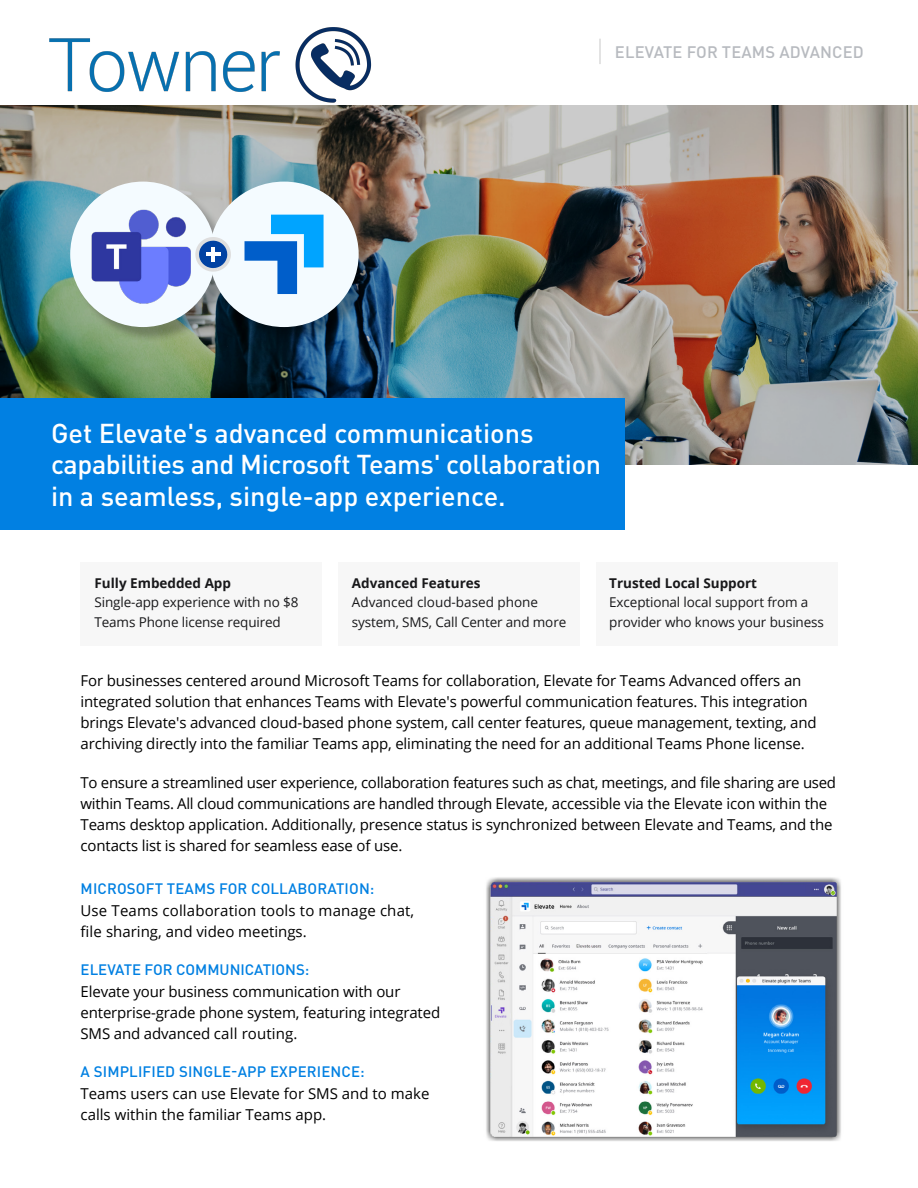
<style>
.page{position:relative;width:918px;height:1188px;background:#fff}
.page>*{position:absolute;margin:0;border:0;box-sizing:border-box;transform-origin:0 0}
.t1{font:500 27px/31.5px "DIN Pro";letter-spacing:-.01em;color:#fff}
.t2{font:500 16.5px "DIN Pro";letter-spacing:.01em;color:#b7babf}
.t3{font:15px/21px "Open Sans";letter-spacing:-.01em;color:#000}
.t4{font:500 15px "DIN Pro";letter-spacing:.01em;color:#0180e2}
.t5{font:15px/21px "Open Sans";letter-spacing:.01em;color:#000}
.t6{font:13.5px/19.5px "Open Sans";letter-spacing:-.01em;color:#18181a}
.t7{font:700 13.5px "Open Sans";color:#18181a}
</style>
<div class="page">
<div style="left:81px;top:562px;width:241px;height:84px;background:#f7f7f7"></div>
<div style="left:338px;top:562px;width:242px;height:84px;background:#f7f7f7"></div>
<div style="left:596px;top:562px;width:242px;height:84px;background:#f7f7f7"></div>
<img style="left:0;top:105px;width:918px;height:360px">
<div style="left:72px;top:184px;width:160px;height:159px;background:#000;opacity:.27"></div>
<div style="left:70px;top:182px;width:146px;height:145px;background:#f4fbff;border-radius:50%"></div>
<img style="left:89px;top:205px;width:105px;height:102px">
<div style="left:211px;top:184px;width:164px;height:159px;background:#000;opacity:.27"></div>
<div style="left:209px;top:182px;width:150px;height:145px;background:#f4fbff;border-radius:50%"></div>
<svg style="left:195px;top:237px;width:36px;height:35px"></svg>
<hr style="left:212px;top:247px;width:3px;height:14px;background:#fff">
<hr style="left:206px;top:253px;width:14px;height:3px;background:#fff">
<div style="left:0;top:398px;width:624px;height:132px;background:#0180e2"></div>
<hr style="left:599px;top:39px;width:2px;height:25px;background:#000">
<img style="left:486px;top:877px;width:355px;height:264px">
<svg style="left:245px;top:215px;width:79px;height:79px"></svg>
<img style="left:41px;top:27px;width:357px;height:95px">
<p class="t2" style="left:615px;top:41px;width:250px">ELEVATE FOR TEAMS ADVANCED</p>
<h1 class="t1" style="left:51px;top:416px;width:552px">Get Elevate's advanced communications capabilities and Microsoft Teams' collaboration in a seamless, single-app experience.</h1>
<p class="t7" style="left:94px;top:573px;width:138px">Fully Embedded App</p>
<p class="t6" style="left:94px;top:592px;width:205px">Single-app experience with no $8<br>Teams Phone license required</p>
<p class="t7" style="left:352px;top:573px;width:130px">Advanced Features</p>
<p class="t6" style="left:352px;top:592px;width:216px">Advanced cloud-based phone system, SMS, Call Center and more</p>
<p class="t7" style="left:609px;top:573px;width:149px">Trusted Local Support</p>
<p class="t6" style="left:609px;top:592px;width:216px">Exceptional local support from a provider who knows your business</p>
<p class="t3" style="left:81px;top:670px;width:738px">For businesses centered around Microsoft Teams for collaboration, Elevate for Teams Advanced offers an integrated solution that enhances Teams with Elevate's powerful communication features. This integration brings Elevate's advanced cloud-based phone system, call center features, queue management, texting, and archiving directly into the familiar Teams app, eliminating the need for an additional Teams Phone license.</p>
<p class="t3" style="left:81px;top:772px;width:757px">To ensure a streamlined user experience, collaboration features such as chat, meetings, and file sharing are used within Teams. All cloud communications are handled through Elevate, accessible via the Elevate icon within the Teams desktop application. Additionally, presence status is synchronized between Elevate and Teams, and the contacts list is shared for seamless ease of use.</p>
<p class="t4" style="left:81px;top:878px;width:295px">MICROSOFT TEAMS FOR COLLABORATION:</p>
<p class="t5" style="left:81px;top:900px;width:335px">Use Teams collaboration tools to manage chat, file sharing, and video meetings.</p>
<p class="t4" style="left:81px;top:959px;width:230px">ELEVATE FOR COMMUNICATIONS:</p>
<p class="t3" style="left:81px;top:981px;width:361px">Elevate your business communication with our enterprise-grade phone system, featuring integrated<br>SMS and advanced call routing.</p>
<p class="t4" style="left:81px;top:1061px;width:286px">A SIMPLIFIED SINGLE-APP EXPERIENCE:</p>
<p class="t3" style="left:81px;top:1083px;width:350px">Teams users can use Elevate for SMS and to make calls within the familiar Teams app.</p>
</div>
